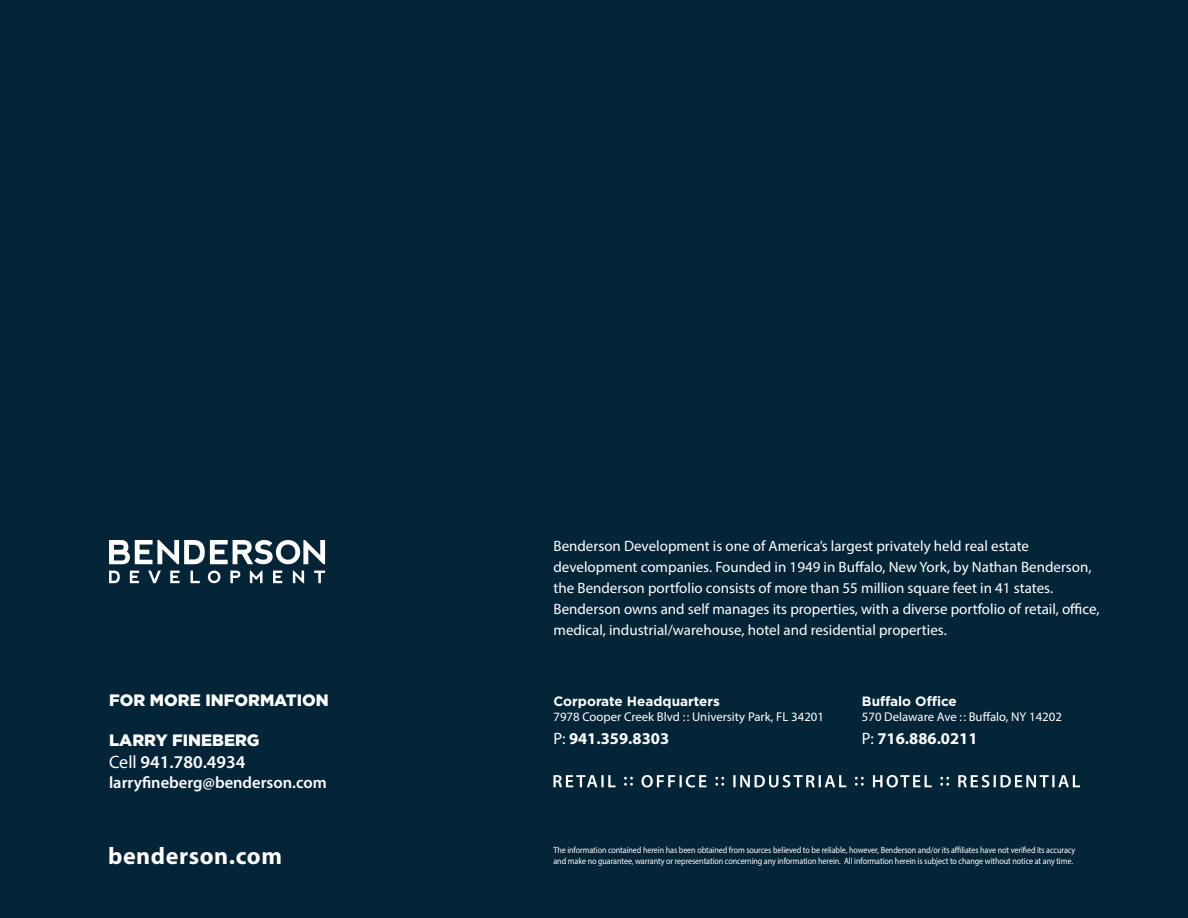
<style>
.page{position:relative;width:1188px;height:918px;background:#042438}
.page>*{position:absolute;margin:0;border:0;box-sizing:border-box;transform-origin:0 0}
.t1{font:700 24px "Myriad Pro";letter-spacing:.025em;color:#fff}
.t2{font:600 18px "Myriad Pro";color:#fff}
.t3{font:900 16.5px "Gotham";color:#fff}
.t4{font:700 16.5px "Myriad Pro";color:#fff}
.t5{font:600 16.5px "Myriad Pro";color:#fff}
.t6{font:15px/21px "Myriad Pro";color:#fff}
.t7{font:700 13.5px "Gotham";color:#fff}
.t8{font:12.75px "Myriad Pro";color:#fff}
.t9{font:9px "Myriad Pro";letter-spacing:-.01em;color:#fff;scale:.9 1}
.s1{font-weight:400}
</style>
<div class="page">
<svg style="left:554px;top:775px;width:526px;height:13px"></svg>
<svg style="left:109px;top:540px;width:216px;height:24px"></svg>
<svg style="left:109px;top:571px;width:216px;height:12px"></svg>
<p class="t3" style="left:109px;top:688px;width:221px">FOR MORE INFORMATION</p>
<p class="t3" style="left:109px;top:729px;width:152px">LARRY FINEBERG</p>
<p class="t2" style="left:109px;top:750px;width:138px"><span class="s1">Cell</span> 941.780.4934</p>
<p class="t5" style="left:109px;top:771px;width:219px">larryfineberg@benderson.com</p>
<p class="t6" style="left:554px;top:535px;width:548px">Benderson Development is one of America’s largest privately held real estate development companies. Founded in 1949 in Buffalo, New York, by Nathan Benderson, the Benderson portfolio consists of more than 55 million square feet in 41 states.<br>Benderson owns and self manages its properties, with a diverse portfolio of retail, office, medical, industrial/warehouse, hotel and residential properties.</p>
<p class="t7" style="left:554px;top:692px;width:168px">Corporate Headquarters</p>
<p class="t8" style="left:554px;top:709px;width:272px">7978 Cooper Creek Blvd :: University Park, FL 34201</p>
<p class="t4" style="left:554px;top:728px;width:117px"><span class="s1">P:</span> 941.359.8303</p>
<p class="t7" style="left:862px;top:692px;width:96px">Buffalo Office</p>
<p class="t8" style="left:862px;top:709px;width:201px">570 Delaware Ave :: Buffalo, NY 14202</p>
<p class="t4" style="left:862px;top:728px;width:117px"><span class="s1">P:</span> 716.886.0211</p>
<p class="t9" style="left:554px;top:845px;width:581px">The information contained herein has been obtained from sources believed to be reliable, however, Benderson and/or its affiliates have not verified its accuracy</p>
<h1 class="t1" style="left:108px;top:840px;width:176px">benderson.com</h1>
<p class="t9" style="left:554px;top:855px;width:579px">and make no guarantee, warranty or representation concerning any information herein. All information herein is subject to change without notice at any time.</p>
</div>
